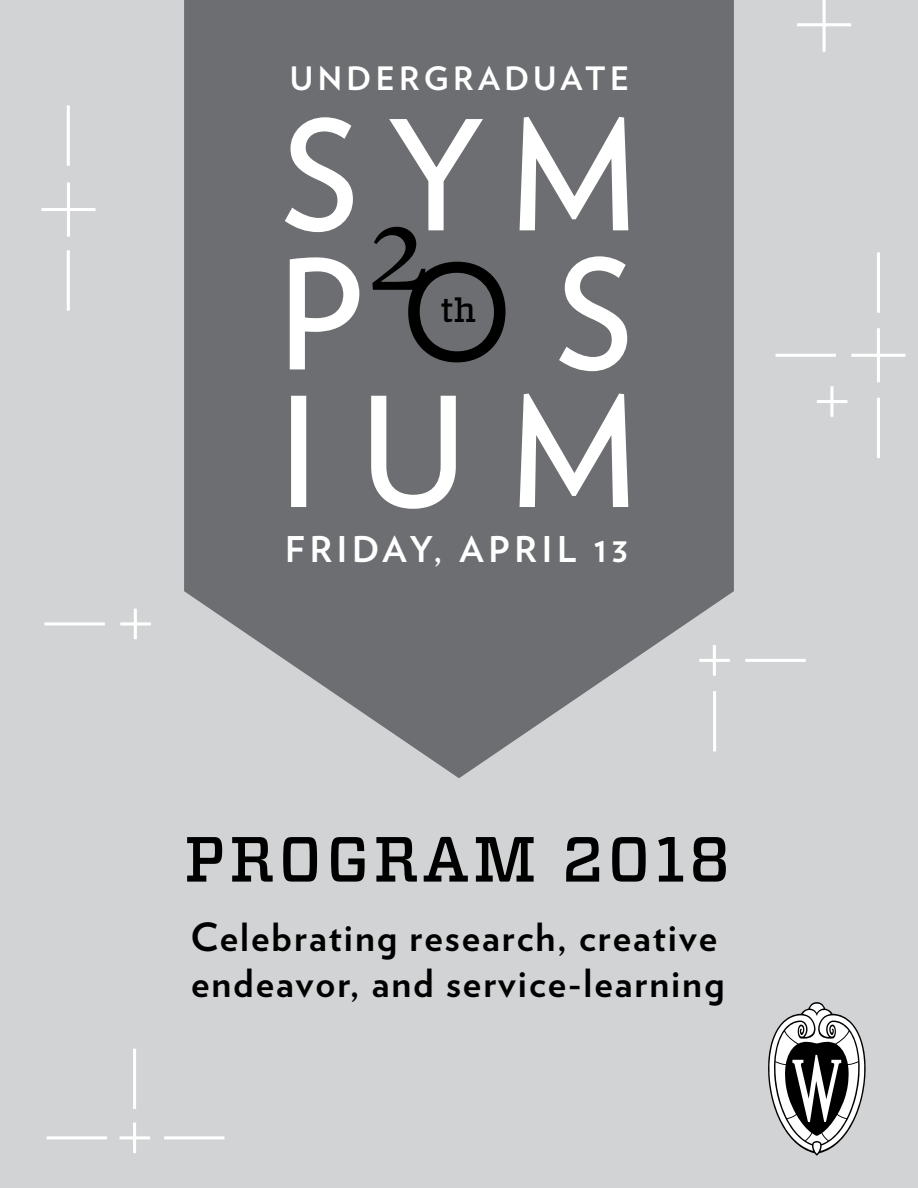
<style>
.page{position:relative;width:918px;height:1188px;background:#d1d3d4}
.page>*{position:absolute;margin:0;border:0;box-sizing:border-box;transform-origin:0 0}
.t1{font:500 63.6px "Vitesse";letter-spacing:.06em;color:#000}
.t2{font:700 38.85px/46.5px "Verlag";letter-spacing:.05em;color:#000}
.t3{font:700 35.4px "Verlag";letter-spacing:.135em;color:#fff}
.t4{font:500 34.2px "Vitesse";color:#000}
.t5{font:700 32.25px "Verlag";letter-spacing:.135em;color:#fff}
</style>
<div class="page">
<hr style="left:877px;top:328px;width:3px;height:54px;background:#fff">
<hr style="left:851px;top:354px;width:54px;height:3px;background:#fff">
<hr style="left:67px;top:182px;width:3px;height:55px;background:#fff">
<hr style="left:41px;top:208px;width:55px;height:3px;background:#fff">
<hr style="left:823px;top:0;width:3px;height:52px;background:#fff">
<hr style="left:797px;top:23px;width:54px;height:3px;background:#fff">
<hr style="left:877px;top:252px;width:3px;height:61px;background:#fff">
<hr style="left:877px;top:398px;width:3px;height:60px;background:#fff">
<hr style="left:67px;top:250px;width:3px;height:61px;background:#fff">
<hr style="left:67px;top:105px;width:3px;height:61px;background:#fff">
<hr style="left:47px;top:1136px;width:60px;height:3px;background:#fff">
<hr style="left:164px;top:1136px;width:61px;height:3px;background:#fff">
<hr style="left:745px;top:659px;width:61px;height:3px;background:#fff">
<hr style="left:776px;top:354px;width:60px;height:3px;background:#fff">
<hr style="left:44px;top:622px;width:61px;height:3px;background:#fff">
<hr style="left:133px;top:1049px;width:3px;height:60px;background:#fff">
<hr style="left:830px;top:386px;width:3px;height:31px;background:#fff">
<hr style="left:817px;top:400px;width:30px;height:3px;background:#fff">
<hr style="left:134px;top:609px;width:3px;height:30px;background:#fff">
<hr style="left:120px;top:622px;width:31px;height:3px;background:#fff">
<hr style="left:133px;top:1123px;width:3px;height:30px;background:#fff">
<hr style="left:119px;top:1136px;width:31px;height:3px;background:#fff">
<svg style="left:184px;top:0;width:550px;height:778px;fill:#6d6e71"></svg>
<svg style="left:283px;top:116px;width:72px;height:118px;background:#a3a3a5"></svg>
<svg style="left:372px;top:117px;width:134px;height:245px;background:#6a6b6d"></svg>
<svg style="left:518px;top:115px;width:112px;height:117px;background:#a6a6a8"></svg>
<svg style="left:288px;top:256px;width:73px;height:115px;background:#aaabad"></svg>
<svg style="left:557px;top:255px;width:72px;height:118px;background:#a3a3a5"></svg>
<div style="left:291px;top:396px;width:15px;height:111px;background:#fff;border:3px solid #fff"></div>
<svg style="left:369px;top:394px;width:89px;height:116px;background:#a2a3a5"></svg>
<svg style="left:518px;top:392px;width:112px;height:117px;background:#a6a6a8"></svg>
<svg style="left:768px;top:1002px;width:98px;height:154px"></svg>
<p class="t5" style="left:290px;top:53px;width:341px">UNDERGRADUATE</p>
<p class="t4" style="left:440px;top:288px;width:37px">th</p>
<p class="t3" style="left:285px;top:522px;width:344px">FRIDAY, APRIL 13</p>
<h1 class="t1" style="left:184px;top:817px;width:547px">PROGRAM 2018</h1>
<p class="t2" style="left:190px;top:912px;width:536px">Celebrating research, creative endeavor, and service-learning</p>
</div>
